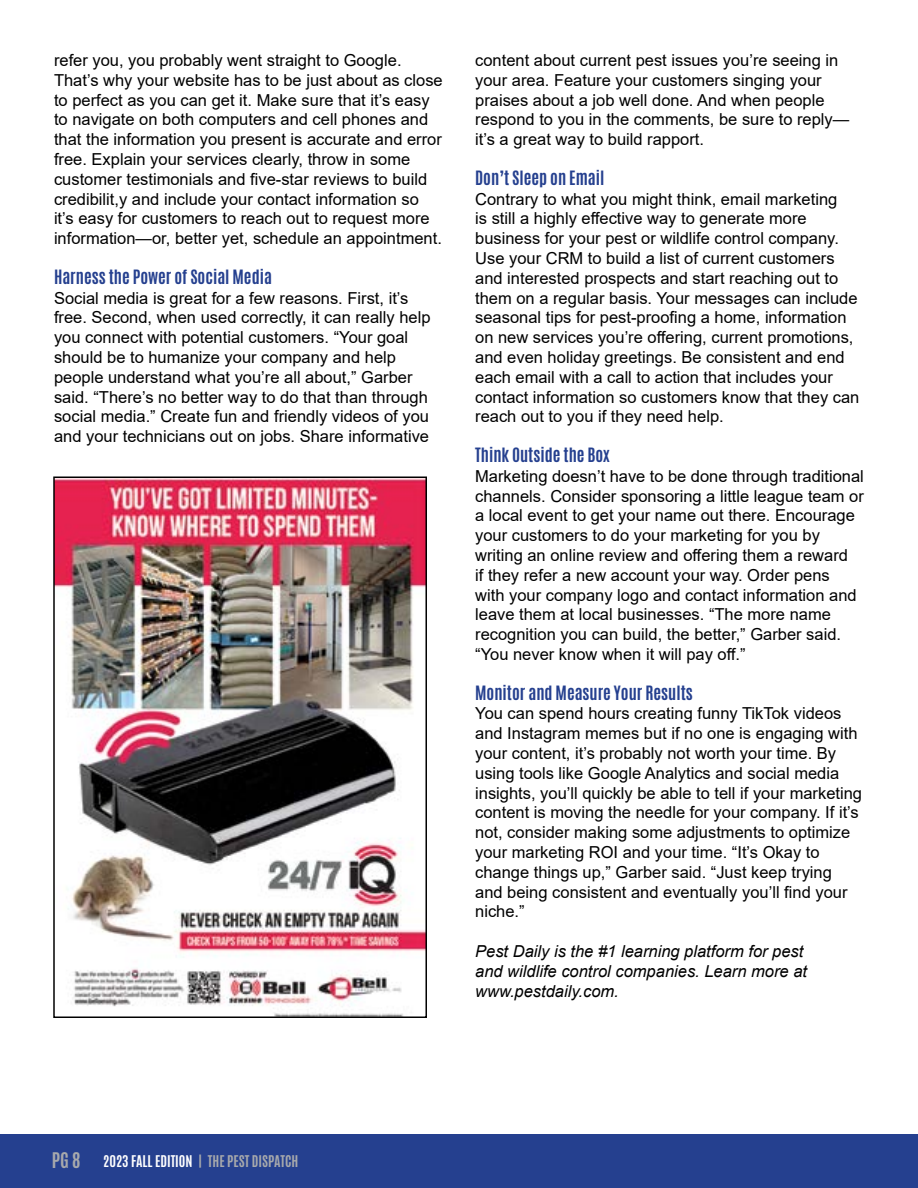
<style>
.page{position:relative;width:918px;height:1188px;background:#fff}
.page>*{position:absolute;margin:0;border:0;box-sizing:border-box;transform-origin:0 0}
.t1{font:700 18px "Antonio";color:#a7a9ac}
.t2{font:16.5px/19.8px "Arial";color:#000}
.t3{font:italic 16.5px/19.8px "Arial";color:#000}
.t4{font:700 16.5px "Antonio";color:#25408f}
.t5{font:700 13.5px "Antonio";color:#a7a9ac}
.s1{color:#fff}
</style>
<div class="page">
<div style="left:0;top:1134px;width:918px;height:54px;background:#25408f"></div>
<img style="left:56px;top:480px;width:368px;height:535px">
<div style="left:53px;top:477px;width:374px;height:541px;border:2px solid #000"></div>
<p class="t2" style="left:54px;top:50px;width:390px">refer you, you probably went straight to Google.<br>That’s why your website has to be just about as close to perfect as you can get it. Make sure that it’s easy to navigate on both computers and cell phones and that the information you present is accurate and error free. Explain your services clearly, throw in some customer testimonials and five-star reviews to build credibilit,y and include your contact information so it’s easy for customers to reach out to request more information—or, better yet, schedule an appointment.</p>
<p class="t4" style="left:54px;top:264px;width:219px">Harness the Power of Social Media</p>
<p class="t2" style="left:54px;top:288px;width:378px">Social media is great for a few reasons. First, it’s free. Second, when used correctly, it can really help you connect with potential customers. “Your goal should be to humanize your company and help people understand what you’re all about,” Garber said. “There’s no better way to do that than through social media.” Create fun and friendly videos of you and your technicians out on jobs. Share informative</p>
<p class="t2" style="left:475px;top:50px;width:376px">content about current pest issues you’re seeing in your area. Feature your customers singing your praises about a job well done. And when people respond to you in the comments, be sure to reply— it’s a great way to build rapport.</p>
<p class="t4" style="left:475px;top:165px;width:131px">Don’t Sleep on Email</p>
<p class="t2" style="left:475px;top:189px;width:386px">Contrary to what you might think, email marketing<br>is still a highly effective way to generate more business for your pest or wildlife control company.<br>Use your CRM to build a list of current customers and interested prospects and start reaching out to them on a regular basis. Your messages can include seasonal tips for pest-proofing a home, information on new services you’re offering, current promotions, and even holiday greetings. Be consistent and end each email with a call to action that includes your contact information so customers know that they can reach out to you if they need help.</p>
<p class="t4" style="left:475px;top:442px;width:136px">Think Outside the Box</p>
<p class="t2" style="left:475px;top:466px;width:390px">Marketing doesn’t have to be done through traditional channels. Consider sponsoring a little league team or a local event to get your name out there. Encourage your customers to do your marketing for you by writing an online review and offering them a reward<br>if they refer a new account your way. Order pens<br>with your company logo and contact information and leave them at local businesses. “The more name recognition you can build, the better,” Garber said. “You never know when it will pay off.”</p>
<p class="t4" style="left:475px;top:680px;width:219px">Monitor and Measure Your Results</p>
<p class="t2" style="left:475px;top:704px;width:388px">You can spend hours creating funny TikTok videos and Instagram memes but if no one is engaging with your content, it’s probably not worth your time. By using tools like Google Analytics and social media insights, you’ll quickly be able to tell if your marketing content is moving the needle for your company. If it’s not, consider making some adjustments to optimize your marketing ROI and your time. “It’s Okay to change things up,” Garber said. “Just keep trying and being consistent and eventually you’ll find your niche.”</p>
<p class="t3" style="left:475px;top:942px;width:333px">Pest Daily is the #1 learning platform for pest and wildlife control companies. Learn more at www.pestdaily.com.</p>
<p class="t1" style="left:52px;top:1147px;width:30px">PG 8</p>
<p class="t5" style="left:103px;top:1151px;width:197px"><span class="s1">2023 FALL EDITION</span> | THE PEST DISPATCH</p>
</div>
